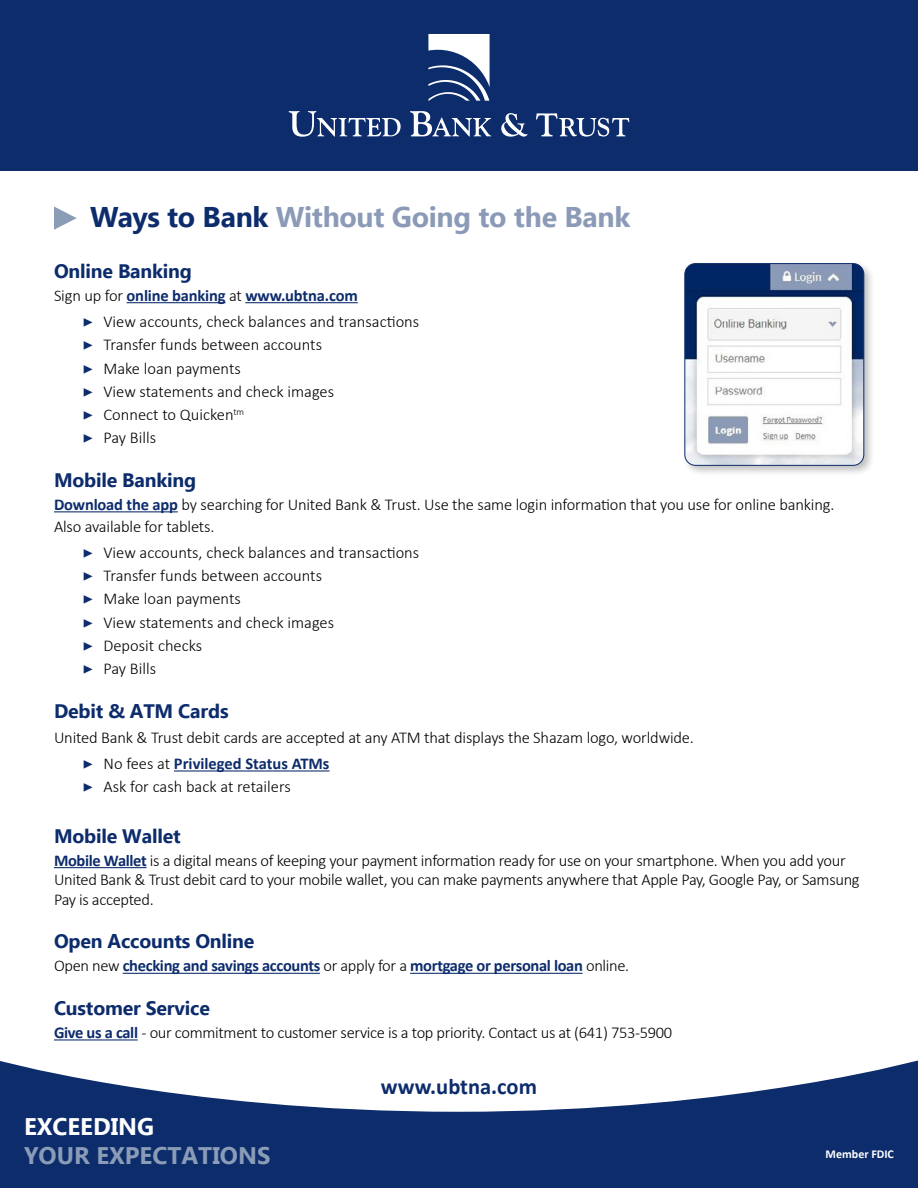
<style>
.page{position:relative;width:918px;height:1188px;background:#fff}
.page>*{position:absolute;margin:0;border:0;box-sizing:border-box;transform-origin:0 0}
.t1{font:700 28.5px "Ebrima";letter-spacing:-.01em;color:#8b9bb7}
.t2{font:700 24px "Ebrima";color:#8b9cb7}
.t3{font:700 24px "Ebrima";color:#fff}
.t4{font:700 22.5px "Calibri";color:#0d2c6c}
.t5{font:700 19.5px "Ebrima";letter-spacing:-.01em;color:#0d2c6c}
.t6{font:300 16.5px/23.2px "Calibri";letter-spacing:-.01em;color:#000}
.t7{font:700 16.5px "Calibri";letter-spacing:-.02em;color:#0d2c6c}
.t8{font:700 12px "Calibri";color:#fff}
.s1{color:#0d2c6c}
.s2{font-weight:700;color:#0d2c6c}
.s3{font-family:"Minion Pro";font-weight:400;font-size:18px;color:#0d2c6c}
.s4{font-weight:300;color:#000}
</style>
<div class="page">
<div style="left:0;top:0;width:918px;height:171px;background:#0d2c6c"></div>
<svg style="left:0;top:1060px;width:918px;height:128px;fill:#0d2c6c"></svg>
<svg style="left:428px;top:34px;width:62px;height:67px"></svg>
<svg style="left:289px;top:111px;width:112px;height:26px"></svg>
<svg style="left:410px;top:111px;width:81px;height:26px"></svg>
<svg style="left:501px;top:113px;width:26px;height:24px"></svg>
<svg style="left:536px;top:113px;width:94px;height:24px"></svg>
<hr style="left:127px;top:302px;width:99px;height:1px;background:#0d2c6c">
<hr style="left:245px;top:302px;width:113px;height:1px;background:#0d2c6c">
<hr style="left:54px;top:511px;width:124px;height:1px;background:#0d2c6c">
<hr style="left:174px;top:770px;width:156px;height:2px;background:#0d2c6c">
<hr style="left:54px;top:867px;width:93px;height:1px;background:#0d2c6c">
<hr style="left:123px;top:973px;width:197px;height:1px;background:#0d2c6c">
<hr style="left:410px;top:973px;width:173px;height:1px;background:#0d2c6c">
<hr style="left:54px;top:1039px;width:84px;height:2px;background:#0d2c6c">
<svg style="left:54px;top:207px;width:23px;height:23px"></svg>
<div style="left:682px;top:261px;width:193px;height:216px;background:#000;opacity:.25"></div>
<img style="left:685px;top:264px;width:179px;height:201px">
<div style="left:685px;top:263px;width:179px;height:203px;border:1px solid #0d2c6c;border-radius:11px"></div>
<h1 class="t1" style="left:90px;top:195px;width:542px"><span class="s1">Ways to Bank</span> Without Going to the Bank</h1>
<p class="t5" style="left:54px;top:256px;width:139px">Online Banking</p>
<p class="t6" style="left:82px;top:282px;width:338px;line-height:26.2px;text-indent:-28px">Sign up for <span class="s2">online banking</span> at <span class="s2">www.ubtna.com<br></span><span class="s3">▶</span> View accounts, check balances and transactions</p>
<p class="t6" style="left:82px;top:333px;width:253px"><span class="s3">▶</span> Transfer funds between accounts <span class="s3">▶</span> Make loan payments<br><span class="s3">▶</span> View statements and check images <span class="s3">▶</span> Connect to Quicken<sup>tm<br></sup><span class="s3">▶</span> Pay Bills</p>
<p class="t5" style="left:54px;top:466px;width:144px">Mobile Banking</p>
<p class="t6" style="left:54px;top:494px;width:782px;line-height:21.6px"><span class="s2">Download the app</span> by searching for United Bank &amp; Trust. Use the same login information that you use for online banking.<br>Also available for tablets.</p>
<p class="t6" style="left:82px;top:541px;width:338px"><span class="s3">▶</span> View accounts, check balances and transactions <span class="s3">▶</span> Transfer funds between accounts<br><span class="s3">▶</span> Make loan payments<br><span class="s3">▶</span> View statements and check images<br><span class="s3">▶</span> Deposit checks<br><span class="s3">▶</span> Pay Bills</p>
<p class="t5" style="left:54px;top:696px;width:176px">Debit &amp; ATM Cards</p>
<p class="t6" style="left:82px;top:724px;width:613px;line-height:26.2px;text-indent:-28px">United Bank &amp; Trust debit cards are accepted at any ATM that displays the Shazam logo, worldwide. <span class="s3">▶</span> No fees at <span class="s2">Privileged Status ATMs</span></p>
<p class="t6" style="left:82px;top:775px;width:210px"><span class="s3">▶</span> Ask for cash back at retailers</p>
<p class="t5" style="left:54px;top:821px;width:128px">Mobile Wallet</p>
<p class="t6" style="left:54px;top:850px;width:807px;line-height:19.5px"><span class="s2">Mobile Wallet</span> is a digital means of keeping your payment information ready for use on your smartphone. When you add your<br>United Bank &amp; Trust debit card to your mobile wallet, you can make payments anywhere that Apple Pay, Google Pay, or Samsung<br>Pay is accepted.</p>
<p class="t5" style="left:54px;top:927px;width:202px">Open Accounts Online</p>
<p class="t7" style="left:54px;top:954px;width:577px"><span class="s4">Open new</span> checking and savings accounts <span class="s4">or apply for a</span> mortgage or personal loan <span class="s4">online.</span></p>
<p class="t5" style="left:54px;top:994px;width:157px">Customer Service</p>
<p class="t6" style="left:54px;top:1021px;width:620px"><span class="s2">Give us a call</span> - our commitment to customer service is a top priority. Contact us at (641) 753-5900</p>
<h2 class="t3" style="left:24px;top:1109px;width:132px">EXCEEDING</h2>
<h2 class="t2" style="left:24px;top:1138px;width:248px">YOUR EXPECTATIONS</h2>
<h3 class="t4" style="left:381px;top:1071px;width:158px">www.ubtna.com</h3>
<p class="t8" style="left:826px;top:1146px;width:70px">Member FDIC</p>
</div>
